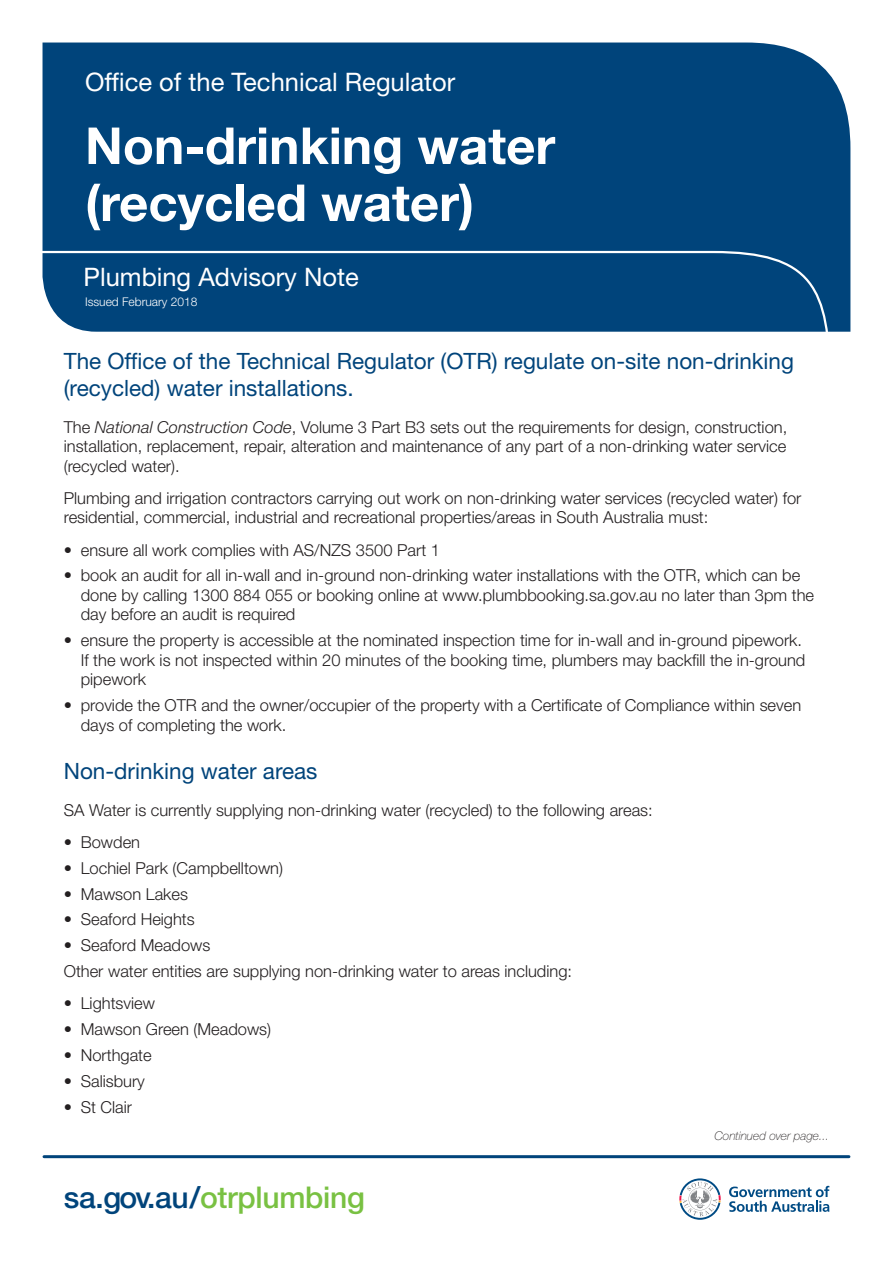
<style>
.page{position:relative;width:893px;height:1263px;background:#fff}
.page>*{position:absolute;margin:0;border:0;box-sizing:border-box;transform-origin:0 0}
.FS_-_Title_main_head{font:700 51px/57px "Helvetica Neue LT Std";color:#fff}
.t1{font:500 30px "Helvetica Neue LT Std";letter-spacing:-.01em;color:#79c142}
.FS_-_Title_subheadin{font:25.5px "Helvetica Neue LT Std";color:#fff}
.FS_-_Subheading_2{font:22.5px/27px "Helvetica Neue LT Std";color:#00447b}
.FS_-_Body_copy{font:300 16.5px/19.5px "Helvetica Neue LT Std";color:#231f20}
.FS_-_Continued_over{font:italic 100 12px "Helvetica Neue LT Std";color:#231f20}
.t2{font:300 12px "Helvetica Neue LT Std";color:#fff}
.s1{font-style:italic}
.s2{color:#00447b}
</style>
<div class="page">
<hr style="left:44px;top:1155px;width:805px;height:3px;background:#00447b">
<svg style="left:729px;top:1186px;width:100px;height:26px"></svg>
<svg style="left:679px;top:1178px;width:42px;height:42px"></svg>
<div style="left:43px;top:43px;width:807px;height:289px;background:#00447b"></div>
<svg style="left:42px;top:250px;width:790px;height:82px;background:#0a4b80"></svg>
<h3 class="FS_-_Title_subheadin" style="left:85px;top:66px;width:372px">Office of the Technical Regulator</h3>
<p class="FS_-_Title_main_head" style="left:85px;top:116px;width:472px">Non-drinking water (recycled water)</p>
<p class="FS_-_Title_subheadin" style="left:84px;top:262px;width:277px">Plumbing Advisory Note</p>
<p class="t2" style="left:85px;top:295px;width:114px">Issued February 2018</p>
<p class="FS_-_Subheading_2" style="left:64px;top:347px;width:732px">The Office of the Technical Regulator (OTR) regulate on-site non-drinking (recycled) water installations.</p>
<p class="FS_-_Body_copy" style="left:64px;top:417px;width:725px;text-align:justify">The <span class="s1">National Construction Code</span>, Volume 3 Part B3 sets out the requirements for design, construction, installation, replacement, repair, alteration and maintenance of any part of a non-drinking water service (recycled water).</p>
<p class="FS_-_Body_copy" style="left:64px;top:488px;width:739px">Plumbing and irrigation contractors carrying out work on non-drinking water services (recycled water) for residential, commercial, industrial and recreational properties/areas in South Australia must:</p>
<p class="FS_-_Body_copy" style="left:64px;top:540px;width:378px">• ensure all work complies with AS/NZS 3500 Part 1</p>
<p class="FS_-_Body_copy" style="left:81px;top:565px;width:735px;text-indent:-17px">• book an audit for all in-wall and in-ground non-drinking water installations with the OTR, which can be done by calling 1300 884 055 or booking online at www.plumbbooking.sa.gov.au no later than 3pm the day before an audit is required</p>
<p class="FS_-_Body_copy" style="left:81px;top:630px;width:726px;text-indent:-17px">• ensure the property is accessible at the nominated inspection time for in-wall and in-ground pipework.<br>If the work is not inspected within 20 minutes of the booking time, plumbers may backfill the in-ground pipework</p>
<p class="FS_-_Body_copy" style="left:81px;top:695px;width:722px;text-indent:-17px">• provide the OTR and the owner/occupier of the property with a Certificate of Compliance within seven days of completing the work.</p>
<p class="FS_-_Subheading_2" style="left:64px;top:757px;width:255px">Non-drinking water areas</p>
<p class="FS_-_Body_copy" style="left:64px;top:799px;width:590px">SA Water is currently supplying non-drinking water (recycled) to the following areas:</p>
<p class="FS_-_Body_copy" style="left:64px;top:832px;width:78px">• Bowden</p>
<p class="FS_-_Body_copy" style="left:64px;top:858px;width:221px">• Lochiel Park (Campbelltown)</p>
<p class="FS_-_Body_copy" style="left:64px;top:883px;width:126px">• Mawson Lakes</p>
<p class="FS_-_Body_copy" style="left:64px;top:909px;width:133px">• Seaford Heights</p>
<p class="FS_-_Body_copy" style="left:64px;top:935px;width:148px">• Seaford Meadows</p>
<p class="FS_-_Body_copy" style="left:64px;top:961px;width:510px">Other water entities are supplying non-drinking water to areas including:</p>
<p class="FS_-_Body_copy" style="left:64px;top:993px;width:93px">• Lightsview</p>
<p class="FS_-_Body_copy" style="left:64px;top:1019px;width:209px">• Mawson Green (Meadows)</p>
<p class="FS_-_Body_copy" style="left:64px;top:1045px;width:89px">• Northgate</p>
<p class="FS_-_Body_copy" style="left:64px;top:1071px;width:83px">• Salisbury</p>
<p class="FS_-_Body_copy" style="left:64px;top:1097px;width:70px">• St Clair</p>
<h2 class="t1" style="left:64px;top:1179px;width:303px"><span class="s2">sa.gov.au/</span>otrplumbing</h2>
<p class="FS_-_Continued_over" style="left:714px;top:1128px;width:116px">Continued over page...</p>
</div>
